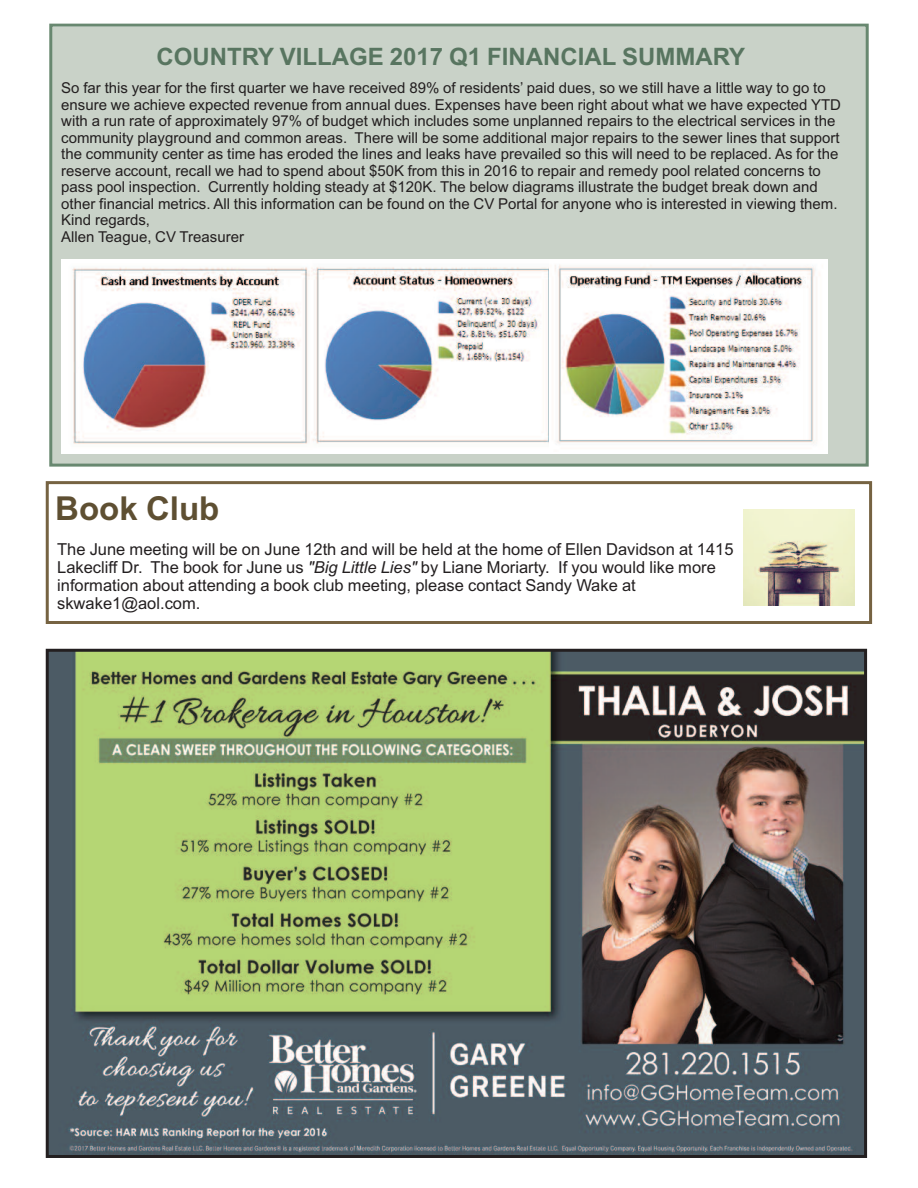
<style>
.page{position:relative;width:918px;height:1188px;background:#fff}
.page>*{position:absolute;margin:0;border:0;box-sizing:border-box;transform-origin:0 0}
.t1{font:700 33px "Arial";color:#5e4f32}
.t2{font:700 24px "Arial";color:#587560}
.t3{font:16.5px/18.3px "Arial";color:#231f20}
.t4{font:15px/16.5px "Arial";color:#231f20}
.s1{font-style:italic}
</style>
<div class="page">
<div style="left:46px;top:481px;width:826px;height:143px;border:3px solid #766342"></div>
<img style="left:50px;top:653px;width:813px;height:501px">
<div style="left:46px;top:649px;width:821px;height:509px;border:3px solid #231f20"></div>
<div style="left:52px;top:27px;width:814px;height:437px;background:#c9d2c8"></div>
<div style="left:49px;top:24px;width:820px;height:443px;border:3px solid #688870"></div>
<img style="left:61px;top:259px;width:489px;height:194px">
<img style="left:550px;top:259px;width:277px;height:193px">
<img style="left:743px;top:510px;width:112px;height:95px">
<h2 class="t2" style="left:157px;top:43px;width:590px">COUNTRY VILLAGE 2017 Q1 FINANCIAL SUMMARY</h2>
<p class="t4" style="left:61px;top:80px;width:781px">So far this year for the first quarter we have received 89% of residents’ paid dues, so we still have a little way to go to ensure we achieve expected revenue from annual dues. Expenses have been right about what we have expected YTD with a run rate of approximately 97% of budget which includes some unplanned repairs to the electrical services in the community playground and common areas. There will be some additional major repairs to the sewer lines that support the community center as time has eroded the lines and leaks have prevailed so this will need to be replaced. As for the reserve account, recall we had to spend about $50K from this in 2016 to repair and remedy pool related concerns to pass pool inspection. Currently holding steady at $120K. The below diagrams illustrate the budget break down and other financial metrics. All this information can be found on the CV Portal for anyone who is interested in viewing them.<br>Kind regards,<br>Allen Teague, CV Treasurer</p>
<h1 class="t1" style="left:55px;top:489px;width:166px">Book Club</h1>
<p class="t3" style="left:57px;top:540px;width:678px">The June meeting will be on June 12th and will be held at the home of Ellen Davidson at 1415<br>Lakecliff Dr. The book for June us <span class="s1">"Big Little Lies"</span> by Liane Moriarty. If you would like more information about attending a book club meeting, please contact Sandy Wake at skwake1@aol.com.</p>
</div>
